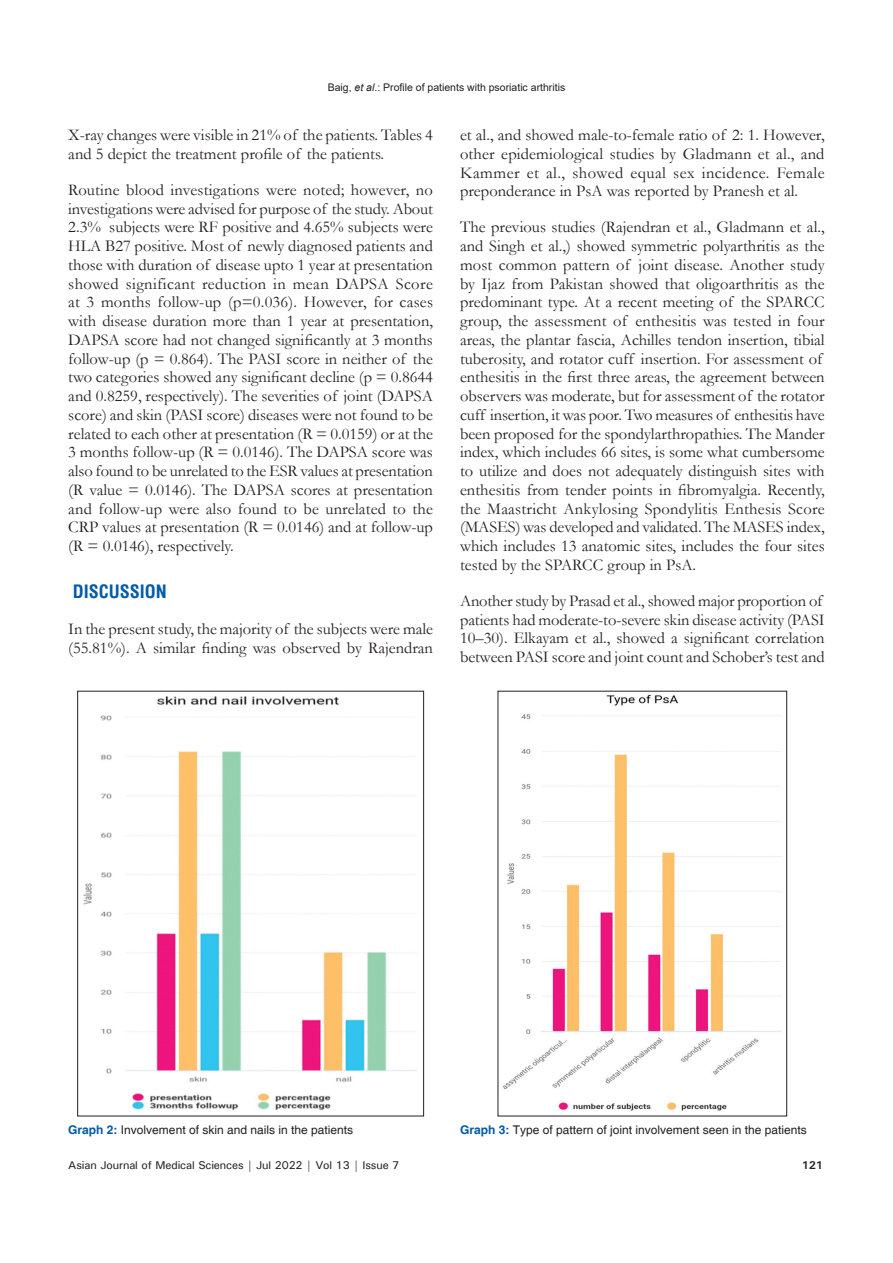
<style>
.page{position:relative;width:893px;height:1263px;background:#fff}
.page>*{position:absolute;margin:0;border:0;box-sizing:border-box;transform-origin:0 0}
.t1{font:700 condensed 18px "Helvetica";color:#015aaa}
.TX{font:16.5px/18.8px "Garamond";color:#231f20}
.FGC{font:12px "Helvetica";color:#231f20}
.t2{font:500 11.25px "Univers";letter-spacing:-.01em;color:#231f20}
.t3{font:700 11.25px "Univers";color:#231f20}
.t4{font:10.5px "Arial";color:#231f20}
.s1{font-style:italic}
.s2{font-weight:700;color:#015aaa}
</style>
<div class="page">
<img style="left:83px;top:696px;width:334px;height:414px">
<div style="left:77px;top:691px;width:347px;height:425px;border:1px solid #231f20"></div>
<img style="left:502px;top:694px;width:279px;height:417px">
<div style="left:498px;top:691px;width:289px;height:425px;border:1px solid #231f20"></div>
<p class="t4" style="left:328px;top:80px;width:239px">Baig, <span class="s1">et al</span>.: Profile of patients with psoriatic arthritis</p>
<p class="TX" style="left:68px;top:125px;width:366px">X-ray changes were visible in 21% of the patients. Tables 4 and 5 depict the treatment profile of the patients.</p>
<p class="TX" style="left:68px;top:180px;width:366px;text-align:justify">Routine blood investigations were noted; however, no investigations were advised for purpose of the study. About 2.3% subjects were RF positive and 4.65% subjects were HLA B27 positive. Most of newly diagnosed patients and those with duration of disease upto 1 year at presentation showed significant reduction in mean DAPSA Score at 3 months follow-up (p=0.036). However, for cases with disease duration more than 1 year at presentation, DAPSA score had not changed significantly at 3 months follow-up (p = 0.864). The PASI score in neither of the two categories showed any significant decline (p = 0.8644 and 0.8259, respectively). The severities of joint (DAPSA score) and skin (PASI score) diseases were not found to be related to each other at presentation (R = 0.0159) or at the 3 months follow-up (R = 0.0146). The DAPSA score was also found to be unrelated to the ESR values at presentation (R value = 0.0146). The DAPSA scores at presentation and follow-up were also found to be unrelated to the CRP values at presentation (R = 0.0146) and at follow-up (R = 0.0146), respectively.</p>
<h1 class="t1" style="left:73px;top:580px;width:96px">DISCUSSION</h1>
<p class="TX" style="left:68px;top:619px;width:366px">In the present study, the majority of the subjects were male (55.81%). A similar finding was observed by Rajendran</p>
<p class="TX" style="left:460px;top:125px;width:366px;text-align:justify">et al., and showed male-to-female ratio of 2: 1. However, other epidemiological studies by Gladmann et al., and Kammer et al., showed equal sex incidence. Female preponderance in PsA was reported by Pranesh et al.</p>
<p class="TX" style="left:460px;top:217px;width:366px">The previous studies (Rajendran et al., Gladmann et al., and Singh et al.,) showed symmetric polyarthritis as the most common pattern of joint disease. Another study by Ijaz from Pakistan showed that oligoarthritis as the predominant type. At a recent meeting of the SPARCC group, the assessment of enthesitis was tested in four areas, the plantar fascia, Achilles tendon insertion, tibial tuberosity, and rotator cuff insertion. For assessment of enthesitis in the first three areas, the agreement between observers was moderate, but for assessment of the rotator cuff insertion, it was poor. Two measures of enthesitis have been proposed for the spondylarthropathies. The Mander index, which includes 66 sites, is some what cumbersome to utilize and does not adequately distinguish sites with enthesitis from tender points in fibromyalgia. Recently, the Maastricht Ankylosing Spondylitis Enthesis Score (MASES) was developed and validated. The MASES index, which includes 13 anatomic sites, includes the four sites tested by the SPARCC group in PsA.</p>
<p class="TX" style="left:460px;top:591px;width:366px">Another study by Prasad et al., showed major proportion of patients had moderate-to-severe skin disease activity (PASI 10–30). Elkayam et al., showed a significant correlation between PASI score and joint count and Schober’s test and</p>
<p class="FGC" style="left:68px;top:1123px;width:286px"><span class="s2">Graph 2:</span> Involvement of skin and nails in the patients</p>
<p class="FGC" style="left:460px;top:1123px;width:348px"><span class="s2">Graph 3:</span> Type of pattern of joint involvement seen in the patients</p>
<p class="t2" style="left:68px;top:1157px;width:333px">Asian Journal of Medical Sciences | Jul 2022 | Vol 13 | Issue 7</p>
<p class="t3" style="left:802px;top:1157px;width:23px">121</p>
</div>
